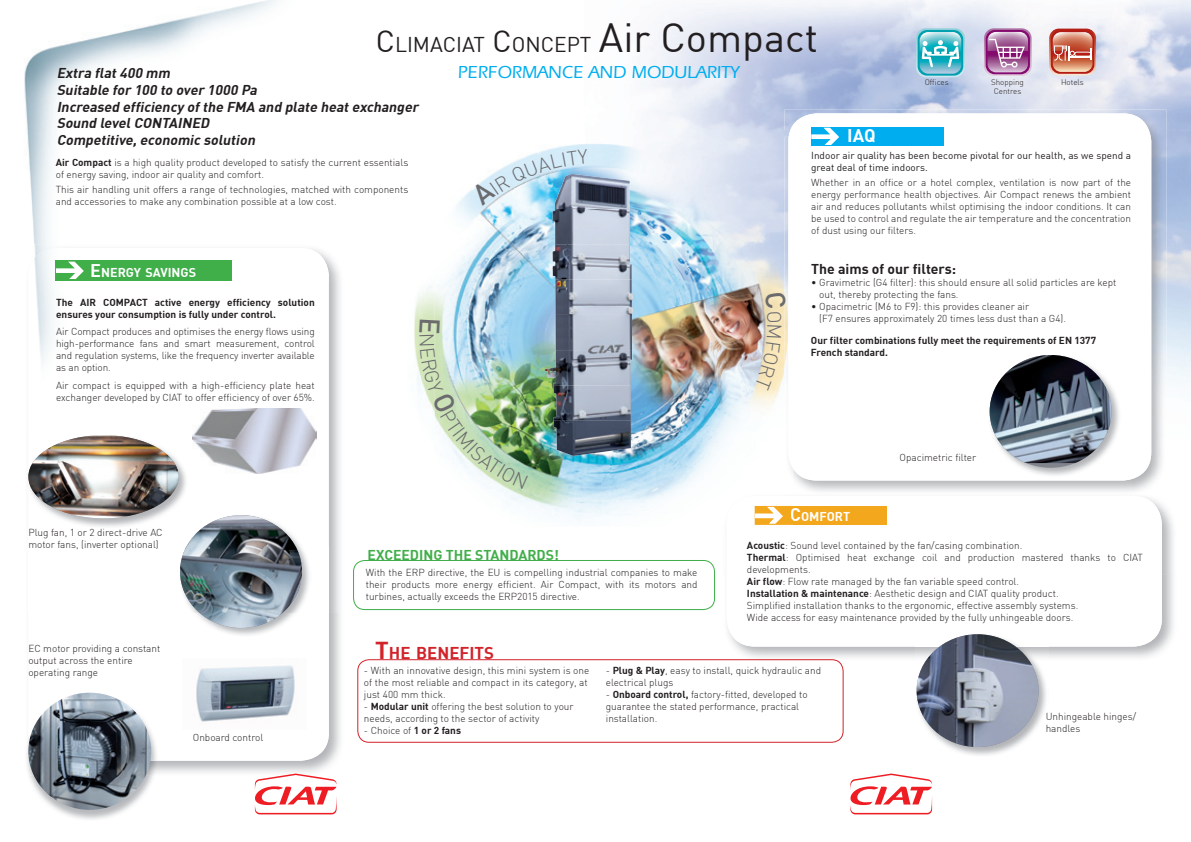
<style>
.page{position:relative;width:1191px;height:842px;background:#fff}
.page>*{position:absolute;margin:0;border:0;box-sizing:border-box;transform-origin:0 0}
.t1{font:21px "DIN";color:#231f20}
.t2{font:500 18px "Itc Eras";color:#00aeef}
.t3{font:700 18px "DIN";color:#fff}
.t4{font:700 16.8px "DIN";color:#d1232a}
.t5{font:italic 700 14px/16.8px "DIN";color:#231f20}
.t6{font:700 14px "DIN";color:#40ae49}
.t7{font:700 14px "DIN";color:#231f20}
.t8{font:700 12.6px "DIN";color:#fff}
.t9{font:300 10px/12px "DIN";color:#231f20}
.t10{font:700 10px/12px "DIN";color:#231f20}
.t11{font:10px/12px "DIN";color:#231f20}
.t12{font:300 8px/9.6px "DIN";color:#231f20;text-align:center}
.s1{font-size:30px}
.s2{font-size:40px}
.s3{font-weight:700}
.s4{font-size:18px}
.s5{font-size:24px}
</style>
<div class="page">
<img style="left:644px;top:0;width:547px;height:130px">
<img style="left:1166px;top:130px;width:25px;height:251px">
<img style="left:784px;top:110px;width:382px;height:25px">
<img style="left:1132px;top:135px;width:34px;height:357px">
<div style="left:788px;top:113px;width:363px;height:367px;background:#fff;border-radius:28px"></div>
<img style="left:727px;top:497px;width:447px;height:165px">
<div style="left:726px;top:496px;width:435px;height:151px;background:#fff;border-radius:28px"></div>
<div style="left:755px;top:506px;width:132px;height:19px;background:#f3a71d"></div>
<div style="left:811px;top:127px;width:132px;height:18px;background:#00aeef"></div>
<div style="left:357px;top:659px;width:486px;height:84px;border:1px solid #d1232a;border-radius:11px"></div>
<img style="left:24px;top:0;width:253px;height:244px">
<img style="left:353px;top:560px;width:8px;height:50px">
<img style="left:34px;top:244px;width:305px;height:33px">
<img style="left:34px;top:248px;width:195px;height:192px">
<img style="left:229px;top:248px;width:100px;height:33px">
<div style="left:56px;top:261px;width:176px;height:19px;background:#40ae49"></div>
<img style="left:216px;top:550px;width:93px;height:85px">
<img style="left:180px;top:515px;width:122px;height:113px">
<img style="left:1016px;top:388px;width:103px;height:87px">
<img style="left:989px;top:355px;width:122px;height:108px">
<img style="left:915px;top:647px;width:133px;height:108px">
<img style="left:916px;top:634px;width:122px;height:113px">
<img style="left:34px;top:434px;width:154px;height:93px">
<img style="left:178px;top:514px;width:10px;height:14px">
<img style="left:28px;top:435px;width:151px;height:83px">
<img style="left:25px;top:692px;width:133px;height:84px">
<img style="left:28px;top:692px;width:130px;height:69px">
<img style="left:28px;top:693px;width:123px;height:117px">
<img style="left:196px;top:665px;width:99px;height:57px">
<svg style="left:916px;top:28px;width:49px;height:49px;background:#70c6d3"></svg>
<svg style="left:984px;top:28px;width:47px;height:48px;background:#b377aa"></svg>
<svg style="left:1049px;top:29px;width:47px;height:46px;background:#d37f6a"></svg>
<svg style="left:56px;top:262px;width:28px;height:16px"></svg>
<div style="left:353px;top:560px;width:362px;height:50px;border:1px solid #40ae49;border-radius:11px"></div>
<svg style="left:811px;top:128px;width:28px;height:16px"></svg>
<svg style="left:254px;top:773px;width:83px;height:42px"></svg>
<svg style="left:850px;top:773px;width:82px;height:42px"></svg>
<img style="left:193px;top:408px;width:124px;height:66px">
<img style="left:414px;top:285px;width:21px;height:102px">
<img style="left:610px;top:137px;width:174px;height:364px">
<img style="left:435px;top:188px;width:139px;height:329px">
<img style="left:574px;top:456px;width:36px;height:65px">
<img style="left:784px;top:137px;width:8px;height:334px">
<img style="left:788px;top:137px;width:4px;height:331px">
<img style="left:722px;top:492px;width:62px;height:9px">
<img style="left:726px;top:496px;width:58px;height:29px">
<img style="left:755px;top:506px;width:37px;height:19px">
<svg style="left:791px;top:508px;width:1px;height:13px"></svg>
<img style="left:755px;top:507px;width:28px;height:16px">
<img style="left:555px;top:174px;width:74px;height:35px">
<img style="left:552px;top:209px;width:78px;height:35px">
<img style="left:552px;top:244px;width:80px;height:36px">
<img style="left:555px;top:279px;width:78px;height:71px">
<img style="left:545px;top:350px;width:87px;height:35px">
<img style="left:553px;top:385px;width:78px;height:71px">
<svg style="left:470px;top:149px;width:118px;height:57px"></svg>
<svg style="left:754px;top:292px;width:32px;height:98px;background:#e3d5b7"></svg>
<img style="left:419px;top:319px;width:109px;height:170px">
<h1 class="t1" style="left:376px;top:32px;width:443px"><span class="s1">C</span>LIMACIAT <span class="s1">C</span>ONCEPT <span class="s2">Air Compact</span></h1>
<h3 class="t5" style="left:57px;top:64px;width:366px">Extra flat400 mm<br>Suitable for 100 to over 1000 Pa<br>Increased efficiency ofthe FMA and plate heatexchanger<br>Sound levelCONTAINED<br>Competitive,economic solution</h3>
<p class="t9" style="left:56px;top:156px;width:354px"><span class="s3">Air Compact</span> is a high quality product developed to satisfy the current essentials of energy saving, indoor air quality and comfort.</p>
<p class="t9" style="left:56px;top:183px;width:354px">This air handling unit offers a range of technologies, matched with components and accessories to make any combination possible at a low cost.</p>
<h2 class="t2" style="left:458px;top:62px;width:283px">PERFORMANCE AND MODULARITY</h2>
<p class="t12" style="left:924px;top:77px;width:25px">Offices</p>
<p class="t12" style="left:991px;top:77px;width:34px">Shopping<br>Centres</p>
<p class="t12" style="left:1061px;top:77px;width:24px">Hotels</p>
<h2 class="t3" style="left:847px;top:124px;width:30px">IAQ</h2>
<p class="t11" style="left:811px;top:149px;width:321px">Indoor air quality has been become pivotal for our health, as we spend a great deal of time indoors.</p>
<p class="t9" style="left:811px;top:176px;width:321px;text-align:justify">Whether in an office or a hotel complex, ventilation is now part of the energy performance health objectives. Air Compact renews the ambient air and reduces pollutants whilst optimising the indoor conditions. It can be used to control and regulate the air temperature and the concentration of dust using our filters.</p>
<p class="t8" style="left:90px;top:264px;width:107px"><span class="s4">E</span>NERGY SAVINGS</p>
<p class="t10" style="left:56px;top:295px;width:260px">The AIR COMPACT active energy efficiency solution ensures your consumption is fully under control.</p>
<p class="t9" style="left:56px;top:325px;width:260px;text-align:justify">Air Compact produces and optimises the energy flows using high-performance fans and smart measurement, control and regulation systems, like the frequency inverter available as an option.</p>
<p class="t9" style="left:56px;top:379px;width:260px">Air compact is equipped with a high-efficiency plate heat exchanger developed by CIAT to offer efficiency of over 65%.</p>
<p class="t9" style="left:28px;top:526px;width:136px">Plug fan, 1 or 2 direct-drive AC motor fans, (inverter optional)</p>
<p class="t9" style="left:28px;top:642px;width:133px">EC motor providing a constant output across the entire operating range</p>
<p class="t9" style="left:193px;top:732px;width:72px">Onboard control</p>
<h3 class="t7" style="left:811px;top:259px;width:146px">The aims of our filters:</h3>
<p class="t9" style="left:819px;top:276px;width:299px;text-indent:-8px">• Gravimetric (G4 filter): this should ensure all solid particles are kept out, thereby protecting the fans.</p>
<p class="t9" style="left:819px;top:300px;width:248px;text-indent:-8px">• Opacimetric (M6 to F9): this provides cleaner air<br>(F7 ensures approximately 20 times less dust than a G4).</p>
<p class="t10" style="left:811px;top:334px;width:287px">Our filter combinations fully meet the requirements of EN 1377<br>French standard.</p>
<h3 class="t6" style="left:367px;top:546px;width:193px">EXCEEDING THE STANDARDS!</h3>
<p class="t9" style="left:366px;top:566px;width:333px;text-align:justify">With the ERP directive, the EU is compelling industrial companies to make their products more energy efficient. Air Compact, with its motors and turbines, actually exceeds the ERP2015 directive.</p>
<h3 class="t4" style="left:375px;top:642px;width:120px"><span class="s5">T</span>HE BENEFITS</h3>
<p class="t8" style="left:790px;top:508px;width:62px"><span class="s4">C</span>OMFORT</p>
<p class="t9" style="left:899px;top:451px;width:78px">Opacimetric filter</p>
<p class="t9" style="left:747px;top:539px;width:397px"><span class="s3">Acoustic</span>: Sound level contained by the fan/casing combination.<br><span class="s3">Thermal</span>: Optimised heat exchange coil and production mastered thanks to CIAT developments.<br><span class="s3">Air flow</span>: Flow rate managed by the fan variable speed control.<br><span class="s3">Installation &amp; maintenance</span>: Aesthetic design and CIAT quality product.<br>Simplified installation thanks to the ergonomic, effective assembly systems.<br>Wide access for easy maintenance provided by the fully unhingeable doors.</p>
<p class="t9" style="left:364px;top:664px;width:227px">- With an innovative design, this mini system is one of the most reliable and compact in its category, at just 400 mm thick.</p>
<p class="t9" style="left:364px;top:700px;width:211px">- <span class="s3">Modular unit</span> offering the best solution to your needs, according to the sector of activity</p>
<p class="t9" style="left:364px;top:724px;width:99px">- Choice of <span class="s3">1 or 2 fans</span></p>
<p class="t9" style="left:606px;top:664px;width:217px">- <span class="s3">Plug &amp; Play</span>, easy to install, quick hydraulic and electrical plugs</p>
<p class="t9" style="left:606px;top:688px;width:203px">- <span class="s3">Onboard control,</span> factory-fitted, developed to guarantee the stated performance, practical installation.</p>
<p class="t9" style="left:1045px;top:710px;width:92px">Unhingeable hinges/ handles</p>
</div>
